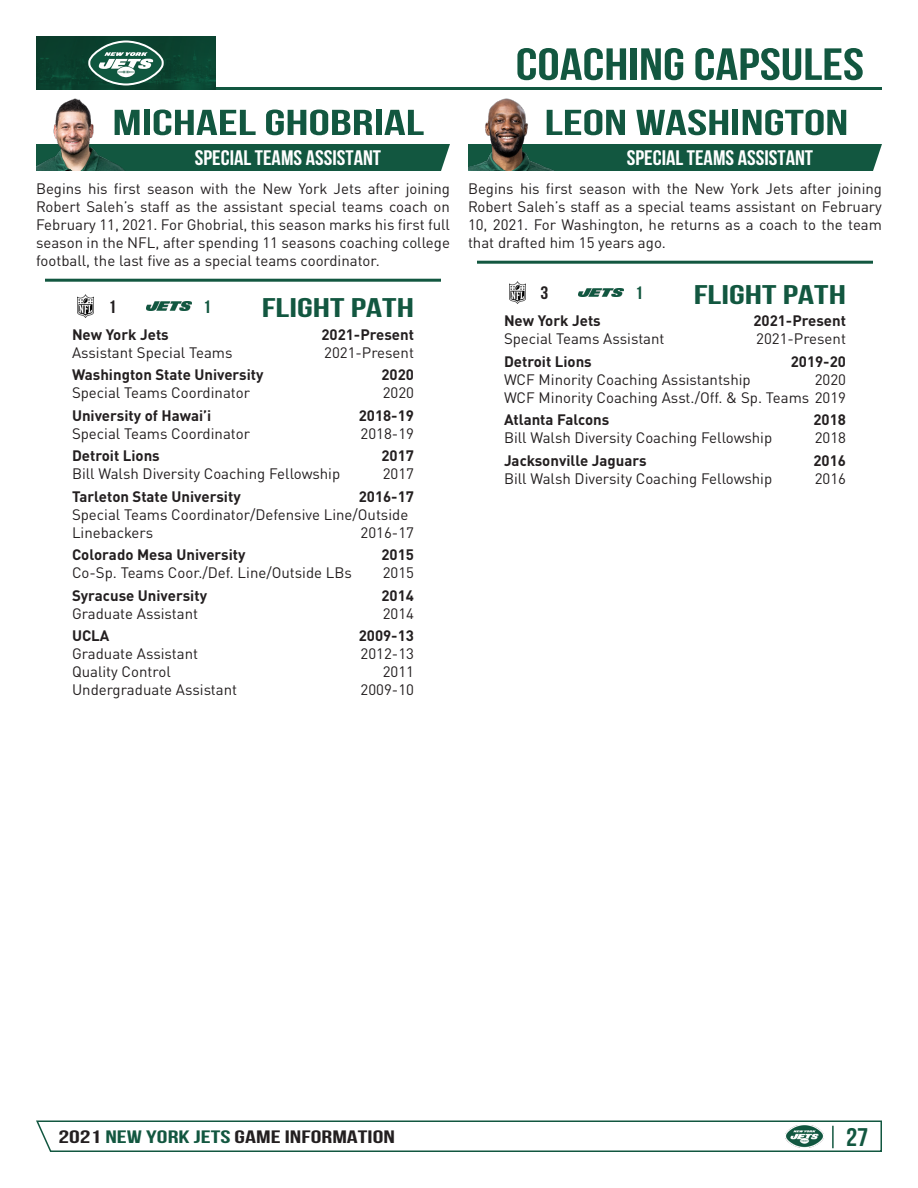
<style>
.page{position:relative;width:918px;height:1188px;background:#fff}
.page>*{position:absolute;margin:0;border:0;box-sizing:border-box;transform-origin:0 0}
.t1{font:700 45px "Bebas Neue";color:#125740;scale:1.25 1}
.MAIN_HEADER__18pt__B{font:700 36px "Bebas Neue";color:#125740;scale:1.5 1}
.FLIGHT_PATH_Main_Hea{font:700 27px "Bebas Neue";color:#125740;scale:1.5 1}
.t2{font:700 25.5px "Bebas Neue";color:#125740;scale:1.1 1}
.MAIN_HEADER__18pt__B-2{font:700 21px "Bebas Neue";color:#fff;scale:1.1 1}
.t3{font:18px "Bebas Neue";color:#231f20;scale:1.5 1}
.t4{font:700 18px "Bebas Neue";color:#231f20;scale:1.1 1}
.t5{font:700 18px "Bebas Neue";color:#125740;scale:1.1 1}
.FLIGHT_PATH_Sub{font:15px/18px "DIN Pro";color:#231f20}
.BODY_-_Paragraph_10p{font:15px/18px "DIN Pro";color:#231f20;text-align:justify}
.FLIGHT_PATH_Header{font:700 15px "DIN Pro";color:#231f20}
.s1{font-weight:700;color:#125740}
</style>
<div class="page">
<svg style="left:36px;top:1120px;width:846px;height:32px"></svg>
<hr style="left:36px;top:87px;width:846px;height:3px;background:#125740">
<img style="left:36px;top:36px;width:180px;height:54px">
<svg style="left:88px;top:41px;width:76px;height:45px"></svg>
<hr style="left:832px;top:1126px;width:2px;height:22px;background:#125740">
<img style="left:786px;top:1125px;width:38px;height:23px">
<div style="left:126px;top:144px;width:324px;height:27px;background:#125740"></div>
<img style="left:36px;top:99px;width:90px;height:72px">
<hr style="left:45px;top:279px;width:396px;height:3px;background:#125740">
<img style="left:146px;top:302px;width:45px;height:8px">
<img style="left:77px;top:295px;width:17px;height:22px">
<div style="left:558px;top:144px;width:324px;height:27px;background:#125740"></div>
<img style="left:468px;top:99px;width:90px;height:72px">
<hr style="left:477px;top:261px;width:396px;height:3px;background:#125740">
<img style="left:578px;top:288px;width:45px;height:9px">
<img style="left:509px;top:281px;width:17px;height:23px">
<p class="MAIN_HEADER__18pt__B" style="left:112px;top:103px;width:209px">MICHAEL GHOBRIAL</p>
<p class="MAIN_HEADER__18pt__B-2" style="left:195px;top:147px;width:171px">SPECIAL TEAMS ASSISTANT</p>
<p class="BODY_-_Paragraph_10p" style="left:36px;top:178px;width:416px">Begins his first season with the New York Jets after joining Robert Saleh’s staff as the assistant special teams coach on February 11, 2021. For Ghobrial, this season marks his first full season in the NFL, after spending 11 seasons coaching college football, the last five as a special teams coordinator.</p>
<p class="t4" style="left:109px;top:297px;width:9px">1</p>
<p class="t5" style="left:203px;top:297px;width:9px">1</p>
<p class="FLIGHT_PATH_Main_Hea" style="left:262px;top:293px;width:103px">FLIGHT PATH</p>
<p class="FLIGHT_PATH_Header" style="left:72px;top:322px;width:98px">New York Jets</p>
<p class="FLIGHT_PATH_Header" style="left:321px;top:322px;width:94px">2021-Present</p>
<p class="FLIGHT_PATH_Sub" style="left:72px;top:342px;width:162px">Assistant Special Teams</p>
<p class="FLIGHT_PATH_Sub" style="left:324px;top:342px;width:91px">2021-Present</p>
<p class="FLIGHT_PATH_Header" style="left:72px;top:362px;width:193px">Washington State University</p>
<p class="FLIGHT_PATH_Header" style="left:381px;top:362px;width:34px">2020</p>
<p class="FLIGHT_PATH_Sub" style="left:72px;top:383px;width:180px">Special Teams Coordinator</p>
<p class="FLIGHT_PATH_Sub" style="left:383px;top:383px;width:33px">2020</p>
<p class="FLIGHT_PATH_Header" style="left:72px;top:403px;width:141px">University of Hawai’i</p>
<p class="FLIGHT_PATH_Header" style="left:359px;top:403px;width:57px">2018-19</p>
<p class="FLIGHT_PATH_Sub" style="left:72px;top:423px;width:180px">Special Teams Coordinator</p>
<p class="FLIGHT_PATH_Sub" style="left:361px;top:423px;width:55px">2018-19</p>
<p class="FLIGHT_PATH_Header" style="left:72px;top:443px;width:89px">Detroit Lions</p>
<p class="FLIGHT_PATH_Header" style="left:381px;top:443px;width:34px">2017</p>
<p class="FLIGHT_PATH_Sub" style="left:72px;top:464px;width:270px">Bill Walsh Diversity Coaching Fellowship</p>
<p class="FLIGHT_PATH_Sub" style="left:383px;top:464px;width:33px">2017</p>
<p class="FLIGHT_PATH_Header" style="left:72px;top:484px;width:170px">Tarleton State University</p>
<p class="FLIGHT_PATH_Header" style="left:359px;top:484px;width:57px">2016-17</p>
<p class="FLIGHT_PATH_Sub" style="left:72px;top:504px;width:338px">Special Teams Coordinator/Defensive Line/Outside<br>Linebackers</p>
<p class="FLIGHT_PATH_Sub" style="left:361px;top:522px;width:55px">2016-17</p>
<p class="FLIGHT_PATH_Header" style="left:72px;top:542px;width:175px">Colorado Mesa University</p>
<p class="FLIGHT_PATH_Header" style="left:381px;top:542px;width:34px">2015</p>
<p class="FLIGHT_PATH_Sub" style="left:72px;top:563px;width:281px">Co-Sp. Teams Coor./Def. Line/Outside LBs</p>
<p class="FLIGHT_PATH_Sub" style="left:383px;top:563px;width:33px">2015</p>
<p class="FLIGHT_PATH_Header" style="left:72px;top:583px;width:137px">Syracuse University</p>
<p class="FLIGHT_PATH_Header" style="left:381px;top:583px;width:34px">2014</p>
<p class="FLIGHT_PATH_Sub" style="left:72px;top:603px;width:128px">Graduate Assistant</p>
<p class="FLIGHT_PATH_Sub" style="left:383px;top:603px;width:33px">2014</p>
<p class="FLIGHT_PATH_Header" style="left:72px;top:623px;width:39px">UCLA</p>
<p class="FLIGHT_PATH_Header" style="left:359px;top:623px;width:57px">2009-13</p>
<p class="FLIGHT_PATH_Sub" style="left:72px;top:644px;width:128px">Graduate Assistant</p>
<p class="FLIGHT_PATH_Sub" style="left:361px;top:644px;width:55px">2012-13</p>
<p class="FLIGHT_PATH_Sub" style="left:72px;top:662px;width:100px">Quality Control</p>
<p class="FLIGHT_PATH_Sub" style="left:383px;top:662px;width:33px">2011</p>
<p class="FLIGHT_PATH_Sub" style="left:72px;top:680px;width:167px">Undergraduate Assistant</p>
<p class="FLIGHT_PATH_Sub" style="left:361px;top:680px;width:55px">2009-10</p>
<h1 class="t1" style="left:516px;top:40px;width:280px">COACHING CAPSULES</h1>
<p class="MAIN_HEADER__18pt__B" style="left:544px;top:103px;width:204px">LEON WASHINGTON</p>
<p class="MAIN_HEADER__18pt__B-2" style="left:627px;top:147px;width:171px">SPECIAL TEAMS ASSISTANT</p>
<p class="BODY_-_Paragraph_10p" style="left:468px;top:178px;width:416px">Begins his first season with the New York Jets after joining Robert Saleh’s staff as a special teams assistant on February 10, 2021. For Washington, he returns as a coach to the team that drafted him 15 years ago.</p>
<p class="t4" style="left:541px;top:283px;width:9px">3</p>
<p class="t5" style="left:635px;top:283px;width:9px">1</p>
<p class="FLIGHT_PATH_Main_Hea" style="left:694px;top:280px;width:103px">FLIGHT PATH</p>
<p class="FLIGHT_PATH_Header" style="left:504px;top:308px;width:98px">New York Jets</p>
<p class="FLIGHT_PATH_Header" style="left:753px;top:308px;width:94px">2021-Present</p>
<p class="FLIGHT_PATH_Sub" style="left:504px;top:329px;width:162px">Special Teams Assistant</p>
<p class="FLIGHT_PATH_Sub" style="left:756px;top:329px;width:91px">2021-Present</p>
<p class="FLIGHT_PATH_Header" style="left:504px;top:349px;width:89px">Detroit Lions</p>
<p class="FLIGHT_PATH_Header" style="left:791px;top:349px;width:57px">2019-20</p>
<p class="FLIGHT_PATH_Sub" style="left:504px;top:369px;width:248px">WCF Minority Coaching Assistantship</p>
<p class="FLIGHT_PATH_Sub" style="left:815px;top:369px;width:33px">2020</p>
<p class="FLIGHT_PATH_Sub" style="left:504px;top:387px;width:343px">WCF Minority Coaching Asst./Off. &amp; Sp. Teams 2019</p>
<p class="FLIGHT_PATH_Header" style="left:504px;top:407px;width:107px">Atlanta Falcons</p>
<p class="FLIGHT_PATH_Header" style="left:813px;top:407px;width:34px">2018</p>
<p class="FLIGHT_PATH_Sub" style="left:504px;top:428px;width:270px">Bill Walsh Diversity Coaching Fellowship</p>
<p class="FLIGHT_PATH_Sub" style="left:815px;top:428px;width:33px">2018</p>
<p class="FLIGHT_PATH_Header" style="left:504px;top:448px;width:144px">Jacksonville Jaguars</p>
<p class="FLIGHT_PATH_Header" style="left:813px;top:448px;width:34px">2016</p>
<p class="FLIGHT_PATH_Sub" style="left:504px;top:468px;width:270px">Bill Walsh Diversity Coaching Fellowship</p>
<p class="FLIGHT_PATH_Sub" style="left:815px;top:468px;width:33px">2016</p>
<p class="t3" style="left:58px;top:1127px;width:226px">2021 <span class="s1">NEW YORK JETS</span>GAME INFORMATION</p>
<h3 class="t2" style="left:846px;top:1123px;width:22px">27</h3>
</div>
